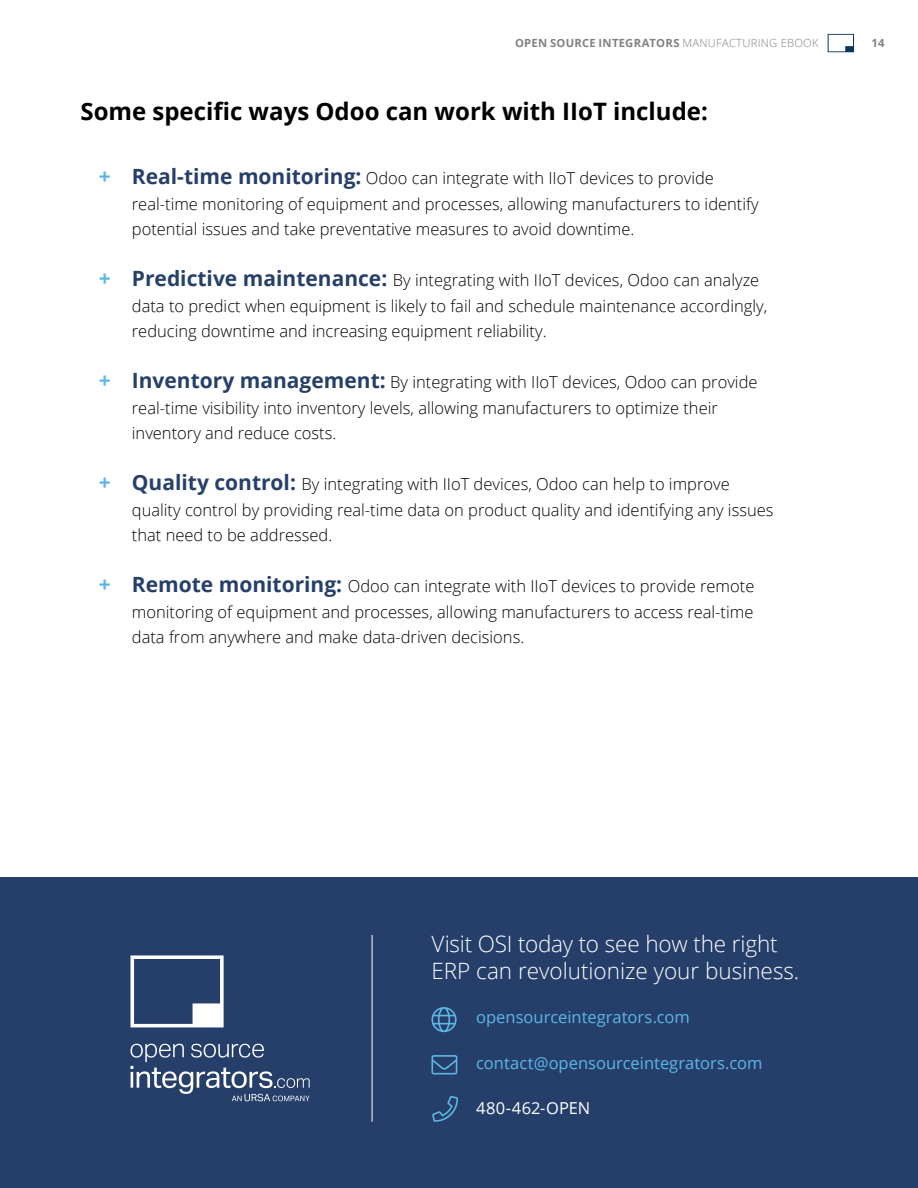
<style>
.page{position:relative;width:918px;height:1188px;background:#fff}
.page>*{position:absolute;margin:0;border:0;box-sizing:border-box;transform-origin:0 0}
.t1{font:700 24px "Open Sans";color:#000}
.t2{font:300 22.5px/27px "Open Sans";color:#fff}
.t3{font:300 16.5px/25.5px "Open Sans";color:#000}
.t4{font:16.5px "Open Sans";color:#5cb7e7}
.t5{font:16.5px "Open Sans";letter-spacing:.005em;color:#fff}
.t6{font:700 11.25px "Open Sans";letter-spacing:.02em;color:#808285}
.s1{font-weight:300}
.s2{font-weight:700;font-size:21px;color:#5cb7e7}
.s3{font-weight:700;font-size:21px;color:#26406a}
</style>
<div class="page">
<div style="left:0;top:877px;width:918px;height:311px;background:#263f6a"></div>
<svg style="left:130px;top:955px;width:94px;height:72px"></svg>
<svg style="left:130px;top:1044px;width:180px;height:57px"></svg>
<hr style="left:372px;top:935px;width:1px;height:187px;background:#fff">
<svg style="left:431px;top:1007px;width:26px;height:25px"></svg>
<svg style="left:431px;top:1055px;width:26px;height:19px"></svg>
<svg style="left:432px;top:1096px;width:26px;height:26px"></svg>
<svg style="left:828px;top:34px;width:26px;height:18px"></svg>
<p class="t6" style="left:515px;top:35px;width:305px">OPEN SOURCE INTEGRATORS <span class="s1">MANUFACTURING EBOOK</span></p>
<p class="t6" style="left:872px;top:35px;width:14px">14</p>
<h1 class="t1" style="left:80px;top:94px;width:629px">Some specific ways Odoo can work with IIoT include:</h1>
<p class="t3" style="left:132px;top:165px;width:628px;text-indent:-33px"><span class="s2">+</span> <span class="s3">Real-time monitoring:</span> Odoo can integrate with IIoT devices to provide real-time monitoring of equipment and processes, allowing manufacturers to identify potential issues and take preventative measures to avoid downtime.</p>
<p class="t3" style="left:132px;top:267px;width:637px;text-indent:-33px"><span class="s2">+</span> <span class="s3">Predictive maintenance:</span> By integrating with IIoT devices, Odoo can analyze data to predict when equipment is likely to fail and schedule maintenance accordingly, reducing downtime and increasing equipment reliability.</p>
<p class="t3" style="left:132px;top:369px;width:627px;text-indent:-33px"><span class="s2">+</span> <span class="s3">Inventory management:</span> By integrating with IIoT devices, Odoo can provide real-time visibility into inventory levels, allowing manufacturers to optimize their inventory and reduce costs.</p>
<p class="t3" style="left:132px;top:471px;width:643px;text-indent:-33px"><span class="s2">+</span> <span class="s3">Quality control:</span> By integrating with IIoT devices, Odoo can help to improve quality control by providing real-time data on product quality and identifying any issues that need to be addressed.</p>
<p class="t3" style="left:132px;top:573px;width:624px;text-align:justify;text-indent:-33px"><span class="s2">+</span> <span class="s3">Remote monitoring:</span> Odoo can integrate with IIoT devices to provide remote monitoring of equipment and processes, allowing manufacturers to access real-time data from anywhere and make data-driven decisions.</p>
<h2 class="t2" style="left:431px;top:930px;width:369px">Visit OSI today to see how the right<br>ERP can revolutionize your business.</h2>
<p class="t4" style="left:476px;top:1006px;width:215px">opensourceintegrators.com</p>
<p class="t4" style="left:476px;top:1051px;width:288px">contact@opensourceintegrators.com</p>
<p class="t5" style="left:476px;top:1097px;width:116px">480-462-OPEN</p>
</div>
